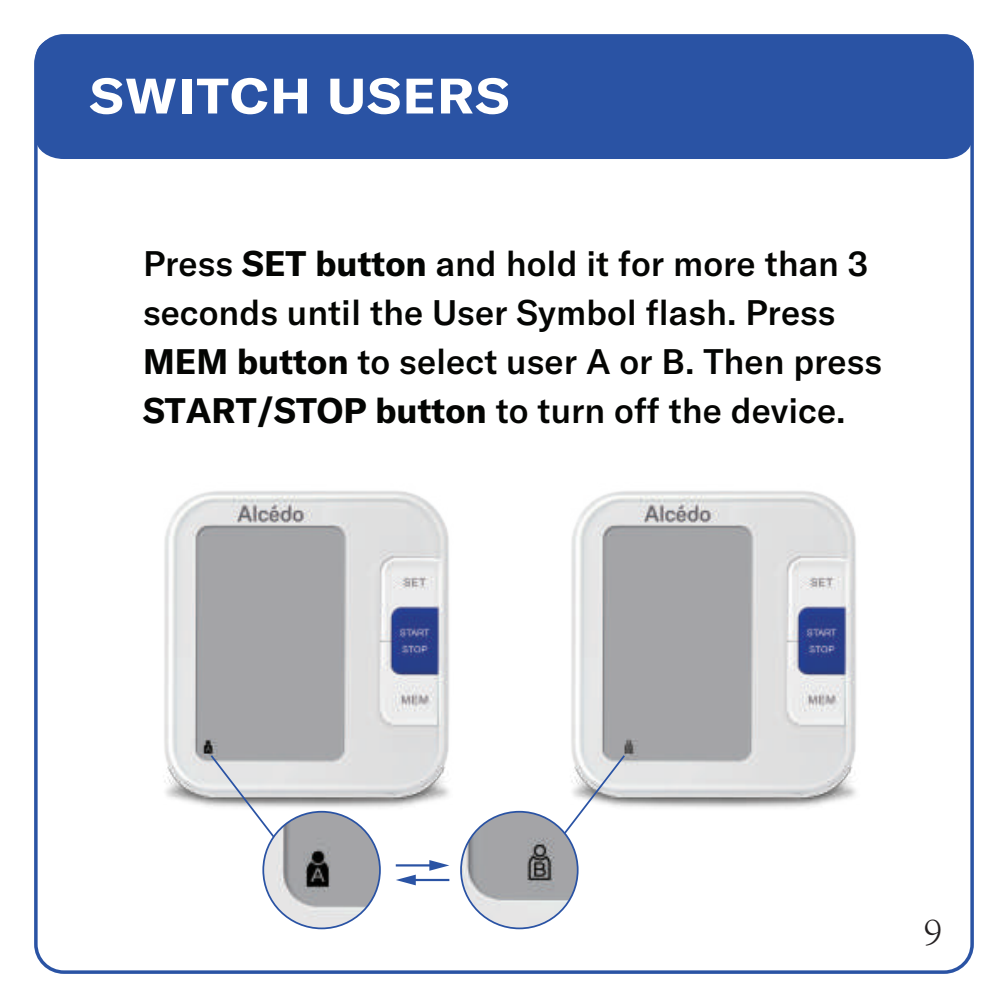
<style>
.page{position:relative;width:1008px;height:1008px;background:#fff}
.page>*{position:absolute;margin:0;border:0;box-sizing:border-box;transform-origin:0 0}
.t1{font:700 49px "GT America";letter-spacing:.025em;color:#fff;scale:1.1 1}
.t2{font:300 42px "Adobe Song Std";color:#231f20}
.t3{font:500 35px/49px "GT America";color:#040503}
.s1{font-weight:700}
</style>
<div class="page">
<div style="left:39px;top:39px;width:930px;height:120px;background:#2a53a4"></div>
<div style="left:34px;top:34px;width:940px;height:940px;border:4px solid #2a53a4;border-radius:28px"></div>
<img style="left:164px;top:490px;width:285px;height:321px">
<img style="left:571px;top:490px;width:285px;height:318px">
<svg style="left:209px;top:753px;width:67px;height:86px"></svg>
<svg style="left:562px;top:753px;width:65px;height:83px"></svg>
<img style="left:263px;top:812px;width:117px;height:116px;border-radius:58px">
<div style="left:262px;top:811px;width:119px;height:118px;border:2px solid #2a53a4;border-radius:50%"></div>
<img style="left:461px;top:812px;width:117px;height:116px;border-radius:58px">
<div style="left:460px;top:811px;width:119px;height:118px;border:2px solid #2a53a4;border-radius:50%"></div>
<svg style="left:396px;top:860px;width:53px;height:25px"></svg>
<h1 class="t1" style="left:90px;top:66px;width:383px">SWITCH USERS</h1>
<p class="t3" style="left:143px;top:239px;width:741px">Press <span class="s1">SET button</span> and hold it for more than 3 seconds until the User Symbol flash. Press <span class="s1">MEM button</span> to select user A or B. Then press <span class="s1">START/STOP button</span> to turn off the device.</p>
<p class="t2" style="left:923px;top:907px;width:21px">9</p>
</div>
